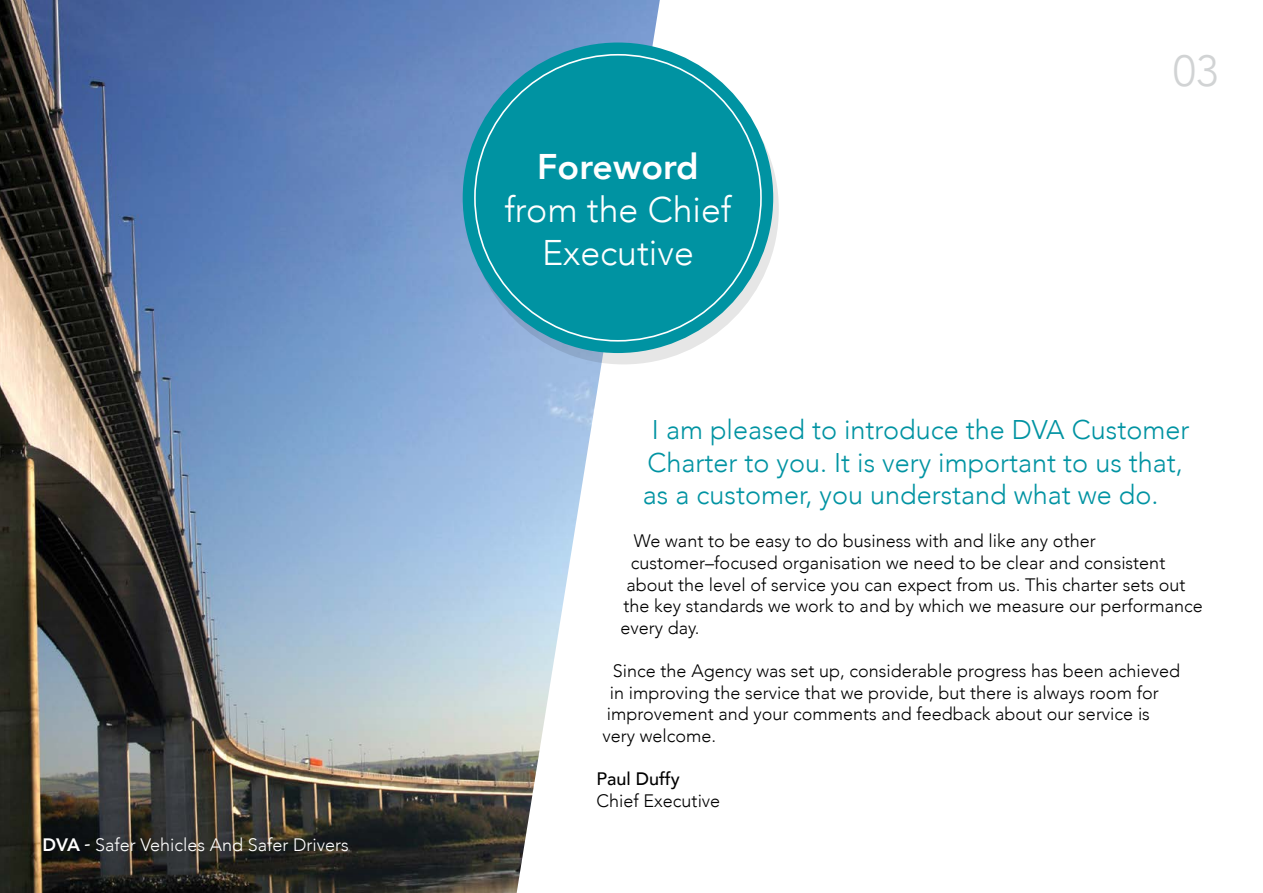
<style>
.page{position:relative;width:1263px;height:893px;background:#fff}
.page>*{position:absolute;margin:0;border:0;box-sizing:border-box;transform-origin:0 0}
.t1{font:300 43.5px "Avenir";color:#d1d3d4}
.t2{font:300 35.55px "Avenir";color:#fff}
.t3{font:800 35.55px "Avenir";color:#fff}
.t4{font:300 27px/32.4px "Avenir";color:#0093a2}
.t5{font:300 18px "Avenir";color:#000}
.t6{font:300 18px "Avenir";color:#fff}
.t7{font:500 18px "Avenir";color:#000}
.s1{font-weight:800}
.s2{font-family:"Adobe Garamond Pro";font-weight:700}
</style>
<div class="page">
<img style="left:0;top:0;width:660px;height:893px">
<svg style="left:468px;top:54px;width:311px;height:310px;background:#cdd6de"></svg>
<div style="left:463px;top:43px;width:310px;height:310px;background:#0093a2;border-radius:50%"></div>
<p class="t6" style="left:43px;top:834px;width:308px"><span class="s1">DVA</span> <span class="s2">-</span> Safer Vehicles And Safer Drivers</p>
<p class="t3" style="left:537px;top:139px;width:163px">Foreword</p>
<p class="t2" style="left:504px;top:189px;width:229px">from the Chief</p>
<p class="t2" style="left:542px;top:231px;width:153px">Executive</p>
<p class="t1" style="left:1173px;top:45px;width:47px">03</p>
<p class="t4" style="left:647px;top:414px;width:543px">I am pleased to introduce the DVA Customer<br>Charter to you. It is very important to us that,</p>
<p class="t4" style="left:643px;top:479px;width:517px">as a customer, you understand what we do.</p>
<p class="t5" style="left:634px;top:531px;width:463px">We want to be easy to do business with and like any other</p>
<p class="t5" style="left:631px;top:552px;width:536px">customer–focused organisation we need to be clear and consistent</p>
<p class="t5" style="left:626px;top:574px;width:561px">about the level of service you can expect from us. This charter sets out</p>
<p class="t5" style="left:623px;top:595px;width:581px">the key standards we work to and by which we measure our performance</p>
<p class="t5" style="left:620px;top:617px;width:81px">every day.</p>
<p class="t5" style="left:613px;top:660px;width:569px">Since the Agency was set up, considerable progress has been achieved</p>
<p class="t5" style="left:610px;top:682px;width:550px">in improving the service that we provide, but there is always room for</p>
<p class="t5" style="left:607px;top:703px;width:544px">improvement and your comments and feedback about our service is</p>
<p class="t5" style="left:602px;top:725px;width:115px">very welcome.</p>
<p class="t7" style="left:596px;top:763px;width:85px">Paul Duffy</p>
<p class="t5" style="left:597px;top:790px;width:125px">Chief Executive</p>
</div>
